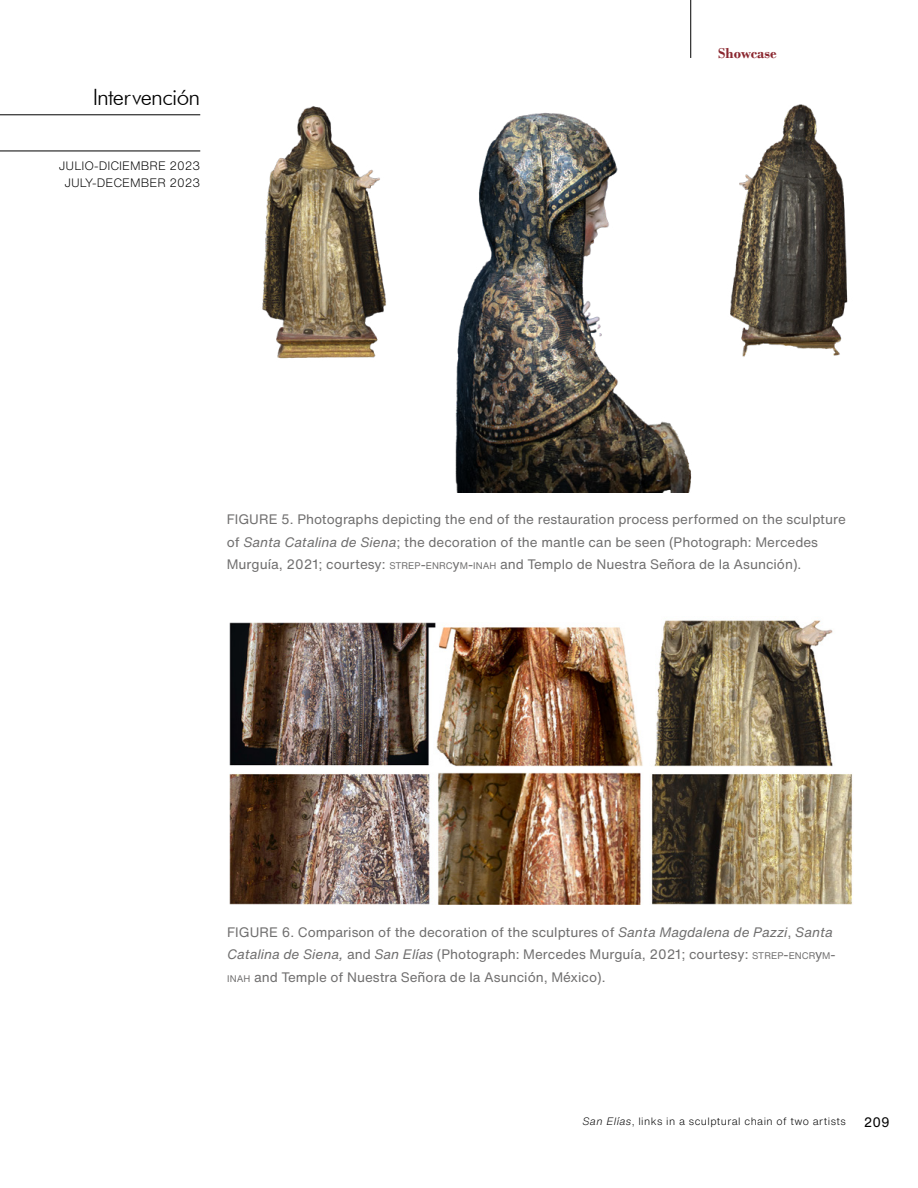
<style>
.page{position:relative;width:918px;height:1188px;background:#fff}
.page>*{position:absolute;margin:0;border:0;box-sizing:border-box;transform-origin:0 0}
.t1{font:300 22.5px "Futura BT";letter-spacing:-.03em;color:#000}
.t2{font:700 15px "Bodoni";color:#8b2830}
.t3{font:13.5px/22.5px "Helvetica Now Text";color:#706f6f}
.t4{font:13.5px "Helvetica Now Text";color:#000}
.t5{font:300 12px/16.5px "Helvetica Now Text";color:#000;text-align:center}
.t6{font:300 10.5px "Helvetica Now Text";letter-spacing:.04em;color:#000}
.s1{font-style:italic}
.s2{font-size:9.45px}
.s3{font-style:inherit}
</style>
<div class="page">
<hr style="left:690px;top:0;width:1px;height:58px;background:#000">
<hr style="left:0;top:115px;width:200px;height:1px;background:#000">
<hr style="left:0;top:151px;width:200px;height:1px;background:#000">
<img style="left:262px;top:106px;width:124px;height:253px">
<img style="left:455px;top:112px;width:237px;height:381px">
<img style="left:730px;top:104px;width:118px;height:253px">
<img style="left:229px;top:616px;width:624px;height:289px">
<h1 class="t1" style="left:93px;top:83px;width:109px">Intervención</h1>
<p class="t5" style="left:59px;top:157px;width:143px">JULIO-DICIEMBRE 2023<br>JULY-DECEMBER 2023</p>
<p class="t2" style="left:718px;top:44px;width:60px">Showcase</p>
<p class="t3" style="left:227px;top:508px;width:621px">FIGURE 5. Photographs depicting the end of the restauration process performed on the sculpture of <span class="s1">Santa Catalina de Siena</span>; the decoration of the mantle can be seen (Photograph: Mercedes<br>Murguía, 2021; courtesy: <span class="s2">STREP</span><span class="s3">-</span><span class="s2">ENRC</span>y<span class="s2">M</span><span class="s3">-</span><span class="s2">INAH</span> and Templo de Nuestra Señora de la Asunción).</p>
<p class="t3" style="left:227px;top:920px;width:610px">FIGURE 6. Comparison of the decoration of the sculptures of <span class="s1">Santa Magdalena de Pazzi</span>, <span class="s1">Santa<br>Catalina de Siena,</span> and <span class="s1">San Elías</span> (Photograph: Mercedes Murguía, 2021; courtesy: <span class="s2">STRE P</span><span class="s3">-</span><span class="s2">ENCR</span>y<span class="s2">M</span><span class="s3">-<br></span><span class="s2">INAH</span> and Temple of Nuestra Señora de la Asunción, México).</p>
<p class="t6" style="left:582px;top:1114px;width:265px"><span class="s1">San Elías</span>, links in a sculptural chain of two artists</p>
<p class="t4" style="left:864px;top:1112px;width:27px">209</p>
</div>
